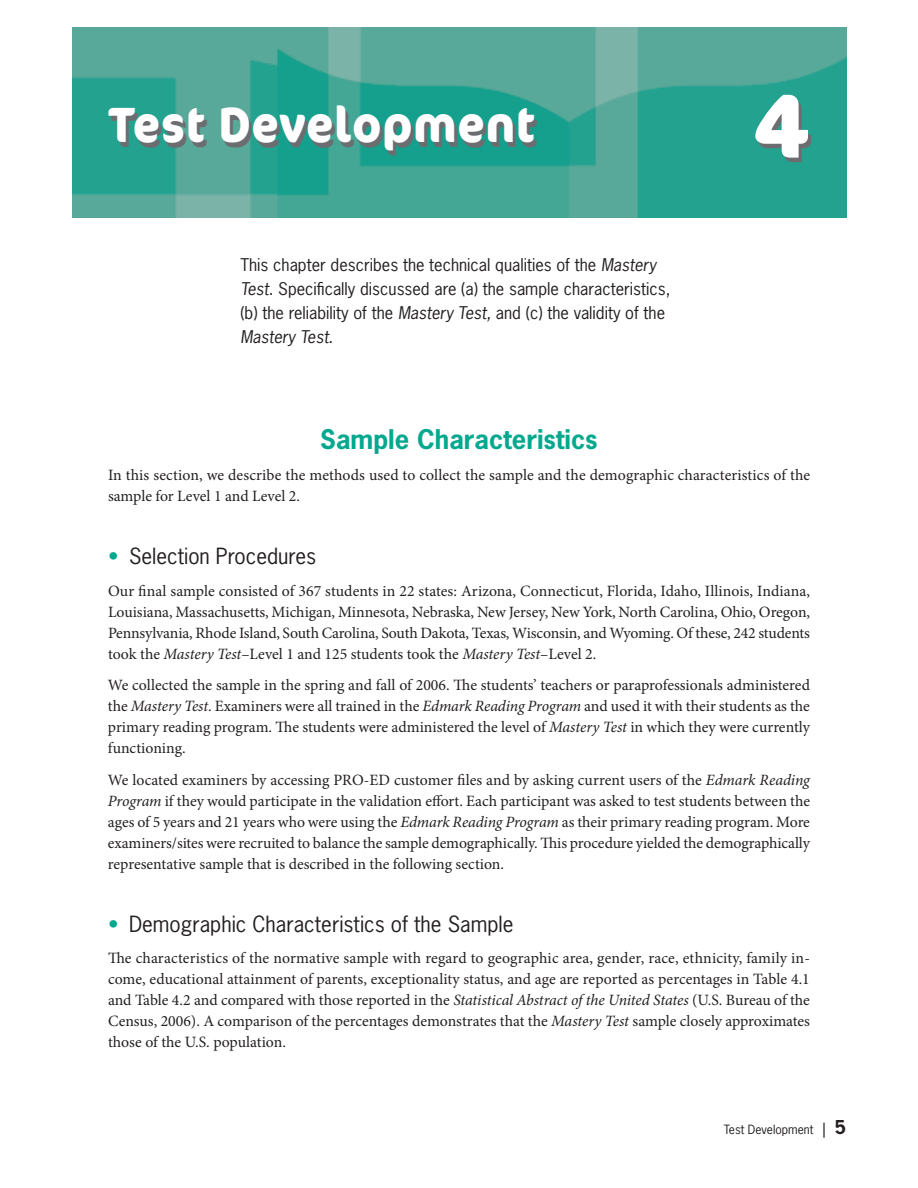
<style>
.page{position:relative;width:918px;height:1188px;background:#fff}
.page>*{position:absolute;margin:0;border:0;box-sizing:border-box;transform-origin:0 0}
.t1{font:700 90px "Cocon Pro";color:#fff}
.t2{font:700 49.5px "Cocon Pro";letter-spacing:.02em;color:#fff;scale:.9 1}
.t3{font:700 25.5px "News Gothic Std";color:#03a88f}
.t4{font:21px "News Gothic Std";color:#231f20}
.t5{font:16.5px/24px "News Gothic Std";color:#231f20}
.t6{font:15.75px/21px "Minion Pro";color:#231f20;text-align:justify}
.t7{font:12px "News Gothic Std";color:#231f20}
.s1{font-style:italic}
.s2{color:#03a88f}
.s3{font-size:15px}
.s4{font-weight:700;font-size:18px}
</style>
<div class="page">
<img style="left:72px;top:28px;width:774px;height:189px">
<h2 class="t2" style="left:108px;top:91px;width:476px">Test Development</h2>
<h1 class="t1" style="left:755px;top:64px;width:57px">4</h1>
<p class="t5" style="left:240px;top:252px;width:432px">This chapter describes the technical qualities of the <span class="s1">Mastery Test</span>. Specifically discussed are (a) the sample characteristics, (b) the reliability of the <span class="s1">Mastery Test,</span> and (c) the validity of the <span class="s1">Mastery Test</span>.</p>
<h3 class="t3" style="left:320px;top:422px;width:279px">Sample Characteristics</h3>
<p class="t6" style="left:108px;top:465px;width:704px">In this section, we describe the methods used to collect the sample and the demographic characteristics of the sample for Level 1 and Level 2.</p>
<h3 class="t4" style="left:108px;top:543px;width:210px"><span class="s2">•</span> Selection Procedures</h3>
<p class="t6" style="left:108px;top:580px;width:704px">Our final sample consisted of 367 students in 22 states: Arizona, Connecticut, Florida, Idaho, Illinois, Indiana, Louisiana, Massachusetts, Michigan, Minnesota, Nebraska, New Jersey, New York, North Carolina, Ohio, Oregon, Pennsylvania, Rhode Island, South Carolina, South Dakota, Texas, Wisconsin, and Wyoming. Of these, 242 students took the <span class="s1">Mastery Test</span>–Level 1 and 125 students took the <span class="s1">Mastery Test</span>–Level 2.</p>
<p class="t6" style="left:108px;top:675px;width:704px">We collected the sample in the spring and fall of 2006. The students’ teachers or paraprofessionals administered the <span class="s1">Mastery Test</span>. Examiners were all trained in the <span class="s1">Edmark Reading Program</span> and used it with their students as the primary reading program. The students were administered the level of <span class="s1">Mastery Test</span> in which they were currently functioning.</p>
<p class="t6" style="left:108px;top:769px;width:704px">We located examiners by accessing PRO-ED customer files and by asking current users of the <span class="s1">Edmark Reading Program</span> if they would participate in the validation effort. Each participant was asked to test students between the ages of 5 years and 21 years who were using the <span class="s1">Edmark Reading Program</span> as their primary reading program. More examiners/sites were recruited to balance the sample demographically. This procedure yielded the demographically representative sample that is described in the following section.</p>
<h3 class="t4" style="left:108px;top:910px;width:407px"><span class="s2">•</span> Demographic Characteristics of the Sample</h3>
<p class="t6" style="left:108px;top:948px;width:704px">The characteristics of the normative sample with regard to geographic area, gender, race, ethnicity, family in&shy;come, educational attainment of parents, exceptionality status, and age are reported as percentages in Table 4.1 and Table 4.2 and compared with those reported in the <span class="s1">Statistical Abstract of the United States</span> (U.S. Bureau of the Census, 2006). A comparison of the percentages demonstrates that the <span class="s1">Mastery Test</span> sample closely approximates those of the U.S. population.</p>
<p class="t7" style="left:724px;top:1122px;width:124px">Test Development <span class="s3">|</span> <span class="s4">5</span></p>
</div>
